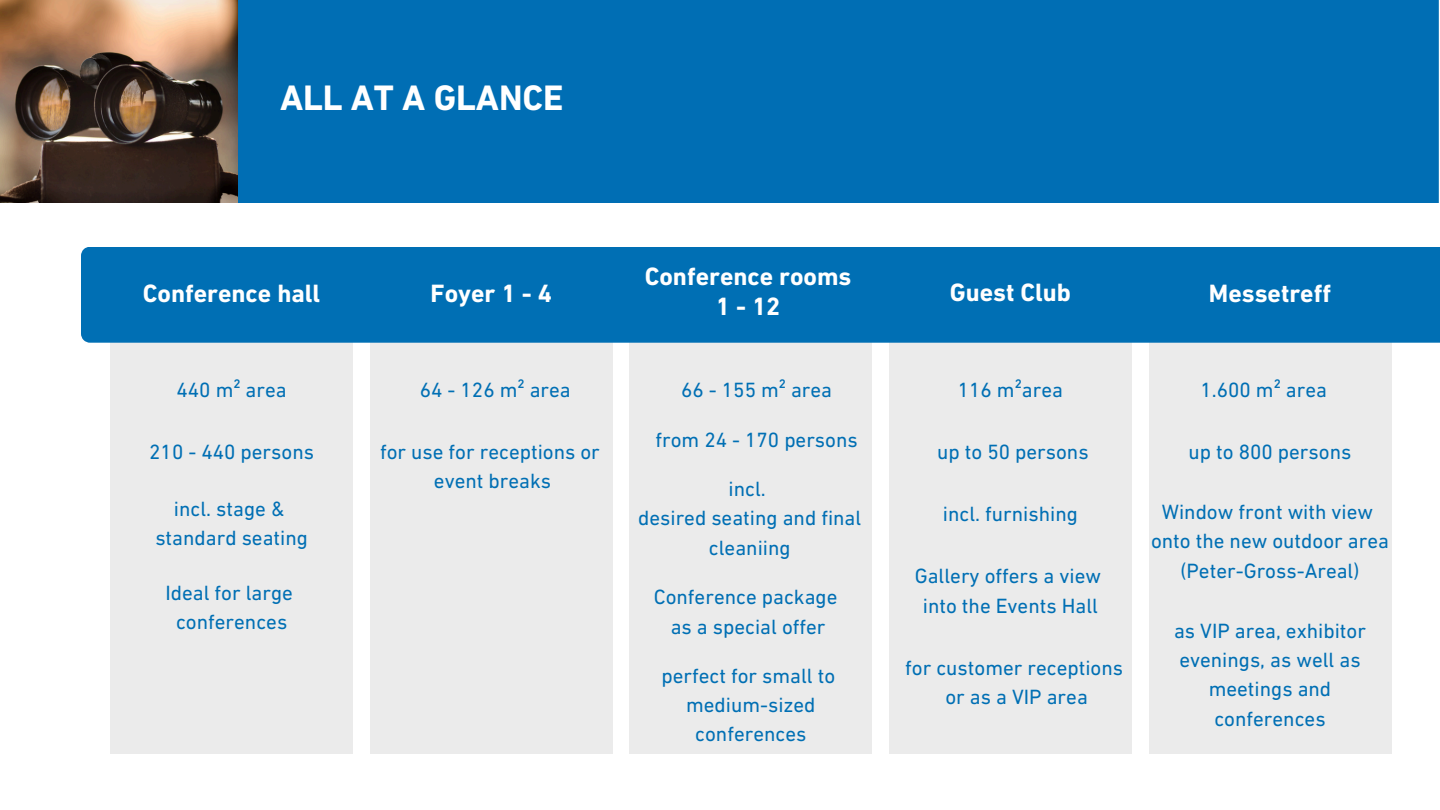
<style>
.page{position:relative;width:1440px;height:810px;background:#fff}
.page>*{position:absolute;margin:0;border:0;box-sizing:border-box;transform-origin:0 0}
.t1{font:700 36px "DIN Next LT Pro";letter-spacing:-.005em;color:#fff}
.t2{font:700 25.5px/30.3px "DIN Next LT Pro";color:#fff;text-align:center}
.t3{font:21px/29.2px "DIN Next LT Pro";color:#006fb4;text-align:center}
</style>
<div class="page">
<div style="left:237px;top:0;width:1202px;height:202px;background:#006eb4"></div>
<div style="left:110px;top:330px;width:243px;height:423px;background:#ebebeb"></div>
<div style="left:370px;top:330px;width:243px;height:423px;background:#ebebeb"></div>
<div style="left:629px;top:330px;width:243px;height:423px;background:#ebebeb"></div>
<div style="left:889px;top:330px;width:243px;height:423px;background:#ebebeb"></div>
<div style="left:1149px;top:330px;width:243px;height:423px;background:#ebebeb"></div>
<div style="left:81px;top:247px;width:1359px;height:96px;background:#006fb4"></div>
<img style="left:0;top:0;width:237px;height:202px">
<p class="t1" style="left:280px;top:83px;width:285px">ALL AT A GLANCE</p>
<h1 class="t2" style="left:143px;top:281px;width:179px">Conference hall</h1>
<h2 class="t2" style="left:431px;top:281px;width:123px">Foyer 1 - 4</h2>
<h2 class="t2" style="left:645px;top:263px;width:208px">Conference rooms<br>1-12</h2>
<h2 class="t2" style="left:950px;top:279px;width:123px">Guest Club</h2>
<h2 class="t2" style="left:1209px;top:281px;width:124px">Messetreff</h2>
<h2 class="t3" style="left:177px;top:377px;width:112px">440 m² area</h2>
<p class="t3" style="left:149px;top:439px;width:166px">210 - 440 persons</p>
<p class="t3" style="left:174px;top:496px;width:112px">incl. stage &amp;</p>
<p class="t3" style="left:155px;top:525px;width:154px">standard seating</p>
<p class="t3" style="left:165px;top:580px;width:129px">Ideal for large</p>
<p class="t3" style="left:176px;top:610px;width:113px">conferences</p>
<p class="t3" style="left:420px;top:377px;width:153px">64 - 126 m² area</p>
<p class="t3" style="left:380px;top:439px;width:221px">for use for receptions or</p>
<p class="t3" style="left:434px;top:469px;width:119px">event breaks</p>
<p class="t3" style="left:681px;top:377px;width:153px">66 - 155 m² area</p>
<p class="t3" style="left:655px;top:427px;width:204px">from 24 - 170 persons</p>
<p class="t3" style="left:729px;top:476px;width:39px">incl.</p>
<p class="t3" style="left:638px;top:505px;width:225px">desired seating and final cleaniing</p>
<p class="t3" style="left:654px;top:585px;width:185px">Conference package</p>
<p class="t3" style="left:671px;top:614px;width:156px">as a special offer</p>
<p class="t3" style="left:661px;top:663px;width:175px">perfect for small to</p>
<p class="t3" style="left:686px;top:692px;width:131px">medium-sized conferences</p>
<p class="t3" style="left:958px;top:377px;width:107px">116 m²area</p>
<p class="t3" style="left:937px;top:439px;width:153px">up to 50 persons</p>
<p class="t3" style="left:943px;top:501px;width:136px">incl. furnishing</p>
<p class="t3" style="left:915px;top:564px;width:188px">Gallery offers a view</p>
<p class="t3" style="left:923px;top:593px;width:177px">into the Events Hall</p>
<p class="t3" style="left:905px;top:655px;width:219px">for customer receptions</p>
<p class="t3" style="left:945px;top:684px;width:144px">or as a VIP area</p>
<p class="t3" style="left:1200px;top:377px;width:128px">1.600 m² area</p>
<p class="t3" style="left:1189px;top:439px;width:164px">up to 800 persons</p>
<p class="t3" style="left:1162px;top:499px;width:213px">Window front with view</p>
<p class="t3" style="left:1151px;top:529px;width:239px">onto the new outdoor area (Peter-Gross-Areal)</p>
<p class="t3" style="left:1174px;top:618px;width:193px">as VIP area, exhibitor evenings, as well as meetings and conferences</p>
</div>
